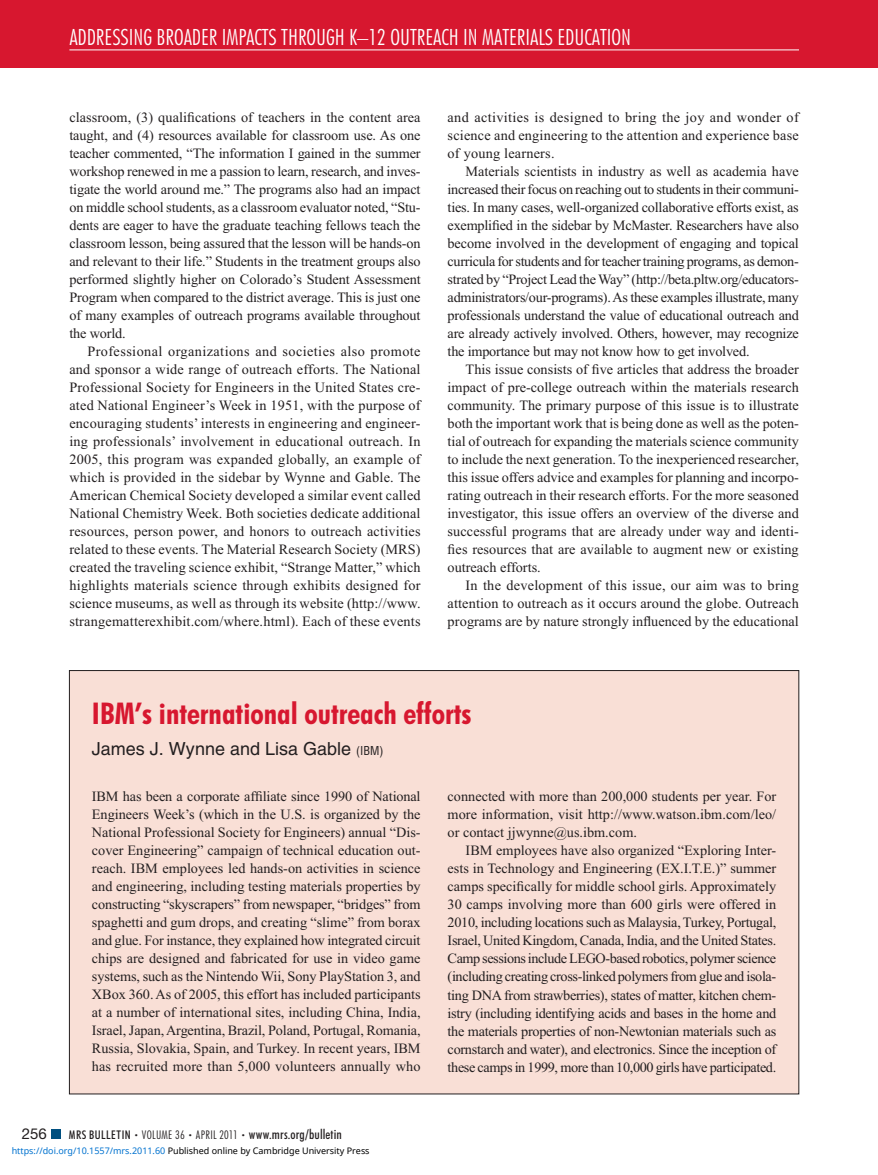
<style>
.page{position:relative;width:878px;height:1175px;background:#fff}
.page>*{position:absolute;margin:0;border:0;box-sizing:border-box;transform-origin:0 0}
.t1{font:700 condensed 30px "Futura BT";color:#d7172f}
.t2{font:300 condensed 22.5px "Futura BT";color:#fff}
.t3{font:18px "Helvetica";color:#231f20}
.t4{font:15px "Helvetica Neue LT Std";color:#231f20}
.t5{font:14.25px/18px "Times New Roman";color:#231f20;text-align:justify}
.t6{font:500 condensed 13.5px "Futura BT";letter-spacing:.01em;color:#231f20}
.t7{font:9px "Noto Sans";color:#000}
.s1{font-stretch:condensed;font-size:12px}
.s2{font-size:12px}
.s3{font-weight:300;font-size:7.5px}
.s4{font-weight:300;font-size:12px}
.s5{color:#0172cf}
</style>
<div class="page">
<div style="left:0;top:0;width:878px;height:68px;background:#d7172f"></div>
<hr style="left:69px;top:50px;width:730px;height:1px;background:#fff">
<div style="left:51px;top:1130px;width:9px;height:8px;background:#005080"></div>
<div style="left:69px;top:670px;width:729px;height:424px;background:#f9dfd6"></div>
<h2 class="t2" style="left:69px;top:29px;width:563px">ADDRESSING BROADER IMPACTS THROUGH K–12 OUTREACH IN MATERIALS EDUCATION</h2>
<p class="t5" style="left:69px;top:109px;width:353px">classroom, (3) qualifications of teachers in the content area taught, and (4) resources available for classroom use. As one teacher commented, “The information I gained in the summer workshop renewed in me a passion to learn, research, and inves&shy;tigate the world around me.” The programs also had an impact on middle school students, as a classroom evaluator noted, “Stu&shy;dents are eager to have the graduate teaching fellows teach the classroom lesson, being assured that the lesson will be hands-on and relevant to their life.” Students in the treatment groups also performed slightly higher on Colorado’s Student Assessment Program when compared to the district average. This is just one of many examples of outreach programs available throughout the world.</p>
<p class="t5" style="left:69px;top:343px;width:353px;text-indent:18px">Professional organizations and societies also promote and sponsor a wide range of outreach efforts. The National Professional Society for Engineers in the United States cre&shy;ated National Engineer’s Week in 1951, with the purpose of encouraging students’ interests in engineering and engineer&shy;ing professionals’ involvement in educational outreach. In 2005, this program was expanded globally, an example of which is provided in the sidebar by Wynne and Gable . The American Chemical Society developed a similar event called National Chemistry Week. Both societies dedicate additional resources, person power, and honors to outreach activities related to these events. The Material Research Society (MRS) created the traveling science exhibit, “Strange Matter,” which highlights materials science through exhibits designed for science museums, as well as through its website ( http :// www . strangematterexhibit . com / where . html ). Each of these events</p>
<p class="t5" style="left:447px;top:109px;width:353px">and activities is designed to bring the joy and wonder of science and engineering to the attention and experience base of young learners.</p>
<p class="t5" style="left:447px;top:163px;width:353px;text-indent:18px">Materials scientists in industry as well as academia have increased their focus on reaching out to students in their communi&shy;ties. In many cases, well-organized collaborative efforts exist, as exemplified in the sidebar by McMaster . Researchers have also become involved in the development of engaging and topical curricula for students and for teacher training programs, as demon&shy;strated by “Project Lead the Way” ( http :// beta . pltw . org / educators - administrators / our - programs ). As these examples illustrate, many professionals understand the value of educational outreach and are already actively involved. Others, however, may recognize the importance but may not know how to get involved.</p>
<p class="t5" style="left:447px;top:361px;width:353px;text-indent:18px">This issue consists of five articles that address the broader impact of pre-college outreach within the materials research community. The primary purpose of this issue is to illustrate both the important work that is being done as well as the poten&shy;tial of outreach for expanding the materials science community to include the next generation. To the inexperienced researcher, this issue offers advice and examples for planning and incorpo&shy;rating outreach in their research efforts. For the more seasoned investigator, this issue offers an overview of the diverse and successful programs that are already under way and identi&shy;fies resources that are available to augment new or existing outreach efforts.</p>
<p class="t5" style="left:447px;top:577px;width:353px;text-indent:18px">In the development of this issue, our aim was to bring attention to outreach as it occurs around the globe. Outreach programs are by nature strongly influenced by the educational</p>
<h1 class="t1" style="left:92px;top:702px;width:381px">IBM’s international outreach efforts</h1>
<p class="t3" style="left:92px;top:742px;width:293px">James J. Wynne and Lisa Gable <span class="s1">(IBM)</span></p>
<p class="t5" style="left:447px;top:789px;width:330px">connected with more than 200,000 students per year. For more information, visit http :// www . watson . ibm . com / leo / or contact jjwynne@us.ibm.com .</p>
<p class="t5" style="left:447px;top:843px;width:330px;text-indent:18px">IBM employees have also organized “Exploring Inter&shy;ests in Technology and Engineering (EX.I.T.E.)” summer camps specifically for middle school girls. Approximately 30 camps involving more than 600 girls were offered in 2010, including locations such as Malaysia, Turkey, Portugal, Israel, United Kingdom, Canada, India, and the United States.<br>Camp sessions include LEGO-based robotics, polymer science (including creating cross-linked polymers from glue and isola&shy;ting DNA from strawberries), states of matter, kitchen chem&shy;istry (including identifying acids and bases in the home and the materials properties of non-Newtonian materials such as cornstarch and water), and electronics. Since the inception of these camps in 1999, more than 10,000 girls have participated.</p>
<p class="t5" style="left:92px;top:788px;width:330px">IBM has been a corporate affiliate since 1990 of National Engineers Week’s (which in the U.S. is organized by the National Professional Society for Engineers) annual “Dis&shy;cover Engineering” campaign of technical education out&shy;reach. IBM employees led hands-on activities in science and engineering, including testing materials properties by constructing “skyscrapers” from newspaper, “bridges” from spaghetti and gum drops, and creating “slime” from borax and glue. For instance, they explained how integrated circuit chips are designed and fabricated for use in video game systems, such as the Nintendo Wii, Sony PlayStation 3, and XBox 360. As of 2005, this effort has included participants at a number of international sites, including China, India, Israel, Japan, Argentina, Brazil, Poland, Portugal, Romania, Russia, Slovakia, Spain, and Turkey. In recent years, IBM has recruited more than 5,000 volunteers annually who</p>
<p class="t4" style="left:22px;top:1128px;width:27px">256</p>
<p class="t6" style="left:69px;top:1129px;width:274px"><span class="s2">MRS BULLETIN</span> <span class="s3">•</span> <span class="s4">VOLUME 36</span> <span class="s3">•</span> <span class="s4">APRIL 2011</span> <span class="s3">•</span> www.mrs.org/bulletin</p>
<p class="t7" style="left:12px;top:1143px;width:359px"><span class="s5">https://doi.org/10.1557/mrs.2011.60</span> Published online by Cambridge University Press</p>
</div>
